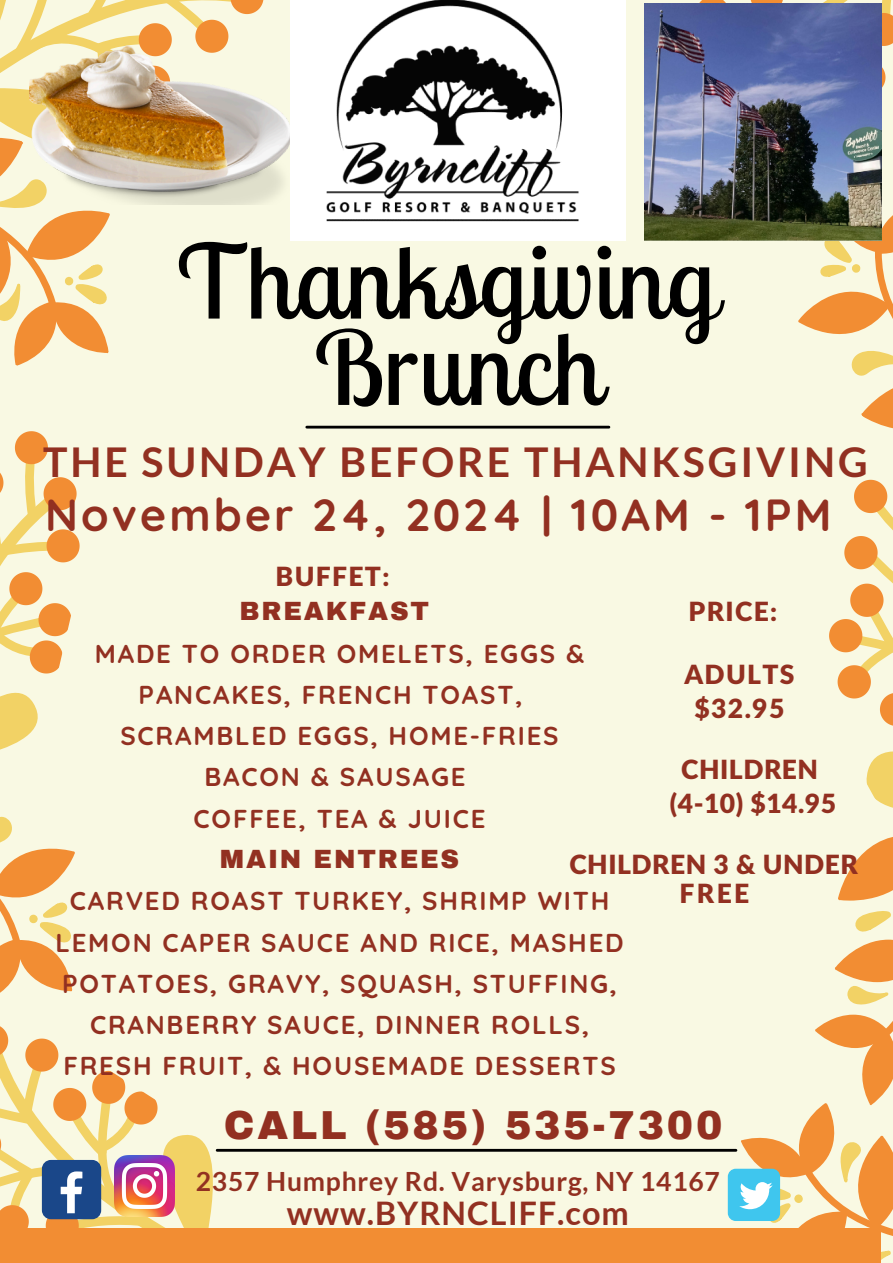
<style>
.page{position:relative;width:893px;height:1263px;background:#f9f9e3}
.page>*{position:absolute;margin:0;border:0;box-sizing:border-box;transform-origin:0 0}
.t1{font:102.38px "Lobster Two";letter-spacing:.01em;color:#000}
.t2{font:102px "Lobster Two";letter-spacing:.01em;color:#000}
.t3{font:700 44.85px "Quicksand";letter-spacing:.07em;color:#923021}
.t4{font:700 41.1px "Lato";letter-spacing:.07em;color:#923021}
.t5{font:900 39.6px "Archivo";letter-spacing:.07em;color:#923021}
.t6{font:700 32.47px "Lato";letter-spacing:.03em;color:#923021}
.t7{font:900 26.47px/33.8px "Lato Latin";letter-spacing:.02em;color:#923021;text-align:center}
.t8{font:700 26.47px "Lato";letter-spacing:.03em;color:#923021}
.t9{font:900 26.47px/33.8px "Lato Latin";letter-spacing:.05em;color:#923021;text-align:center}
.t10{font:700 25.8px/41.2px "Quicksand";letter-spacing:.07em;color:#923021;text-align:center}
.t11{font:900 25.8px "Archivo";letter-spacing:.07em;color:#923021}
</style>
<div class="page">
<svg style="left:664px;top:0;width:229px;height:136px"></svg>
<svg style="left:798px;top:173px;width:95px;height:256px"></svg>
<svg style="left:0;top:0;width:256px;height:366px"></svg>
<img style="left:29px;top:0;width:261px;height:204px">
<img style="left:290px;top:0;width:335px;height:240px">
<hr style="left:307px;top:426px;width:302px;height:2px;background:#000">
<img style="left:644px;top:4px;width:237px;height:237px">
<div style="left:0;top:1228px;width:880px;height:35px;background:#f28d33"></div>
<div style="left:728px;top:1169px;width:52px;height:52px;background:#3fc6ee;border-radius:8px"></div>
<svg style="left:732px;top:479px;width:161px;height:784px"></svg>
<svg style="left:0;top:431px;width:274px;height:797px"></svg>
<hr style="left:217px;top:1149px;width:519px;height:3px;background:#000">
<p class="t1" style="left:177px;top:216px;width:541px">Thanksgiving</p>
<p class="t2" style="left:314px;top:303px;width:288px">Brunch</p>
<h3 class="t4" style="left:43px;top:437px;width:826px">THE SUNDAY BEFORE THANKSGIVING</h3>
<h5 class="t3" style="left:45px;top:486px;width:788px">November 24, 2024 | 10AM - 1PM</h5>
<h5 class="t7" style="left:276px;top:561px;width:115px">BUFFET:</h5>
<h6 class="t7" style="left:688px;top:596px;width:90px">PRICE:</h6>
<h1 class="t11" style="left:240px;top:597px;width:191px">BREAKFAST</h1>
<h1 class="t10" style="left:95px;top:632px;width:491px">MADE TO ORDER OMELETS, EGGS &amp;</h1>
<h1 class="t10" style="left:139px;top:673px;width:385px">PANCAKES, FRENCH TOAST,</h1>
<h1 class="t10" style="left:120px;top:715px;width:440px">SCRAMBLED EGGS, HOME-FRIES</h1>
<h1 class="t10" style="left:204px;top:756px;width:262px">BACON &amp; SAUSAGE</h1>
<h1 class="t10" style="left:194px;top:797px;width:293px">COFFEE, TEA &amp; JUICE</h1>
<h1 class="t11" style="left:220px;top:845px;width:241px">MAIN ENTREES</h1>
<h1 class="t10" style="left:55px;top:880px;width:570px">CARVED ROAST TURKEY, SHRIMP WITH LEMON CAPER SAUCE AND RICE, MASHED POTATOES, GRAVY, SQUASH, STUFFING, CRANBERRY SAUCE, DINNER ROLLS, FRESH FRUIT, &amp; HOUSEMADE DESSERTS</h1>
<p class="t9" style="left:684px;top:659px;width:112px">ADULTS $32.95</p>
<h1 class="t7" style="left:670px;top:754px;width:168px">CHILDREN (4-10) $14.95</h1>
<h2 class="t7" style="left:569px;top:849px;width:290px">CHILDREN 3 &amp; UNDER</h2>
<p class="t7" style="left:679px;top:878px;width:71px">FREE</p>
<h5 class="t5" style="left:224px;top:1104px;width:500px">CALL (585) 535-7300</h5>
<p class="t8" style="left:196px;top:1165px;width:526px">2357 Humphrey Rd. Varysburg, NY 14167</p>
<p class="t6" style="left:287px;top:1192px;width:343px">www.BYRNCLIFF.com</p>
</div>
